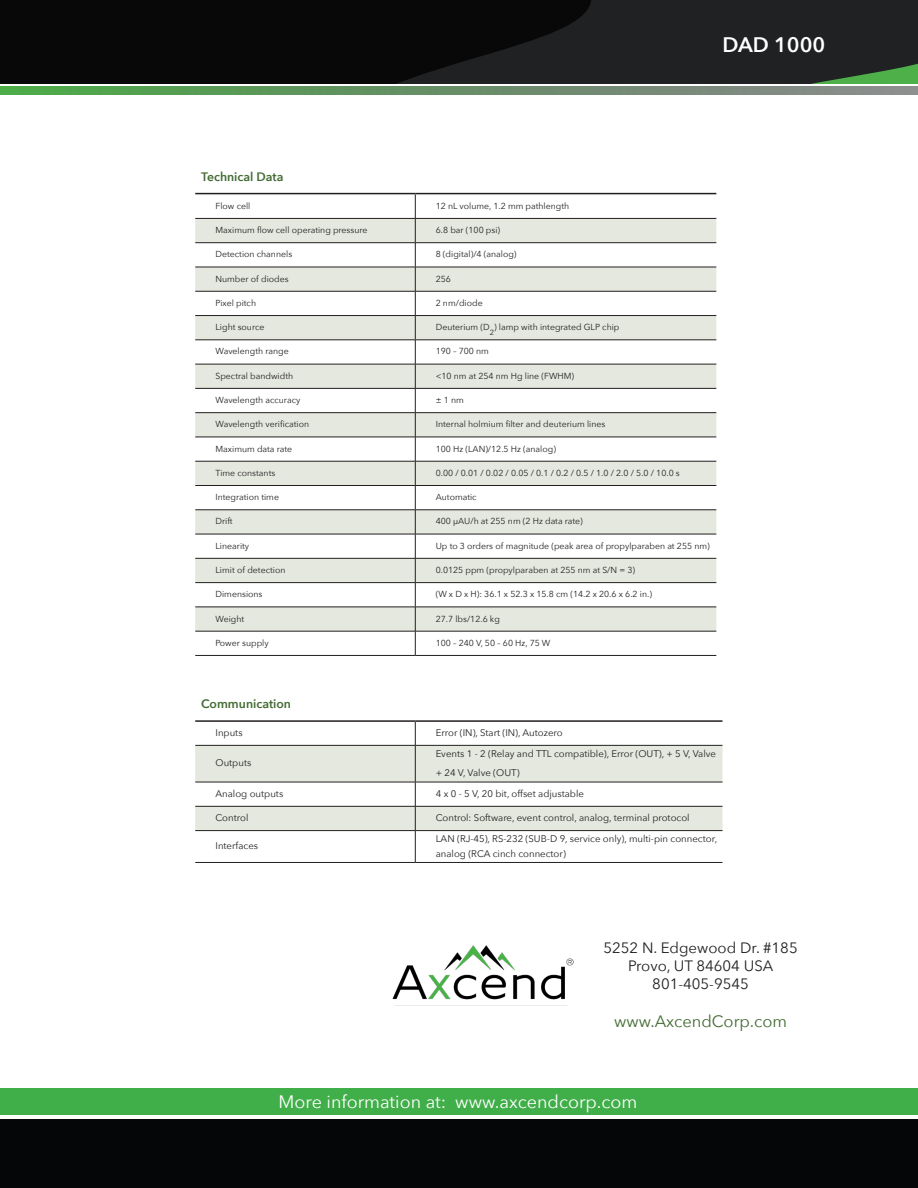
<style>
.page{position:relative;width:918px;height:1188px;background:#fff}
.page>*{position:absolute;margin:0;border:0;box-sizing:border-box;transform-origin:0 0}
.t1{font:600 21px "Avenir Next";color:#fff}
.t2{font:18px "Avenir Next";color:#fff}
.t3{font:16.5px "Avenir Next";color:#426a32}
.t4{font:15px "Avenir Next";color:#231f20}
.t5{font:600 12.3px "Avenir Next";color:#426b32}
.t6{font:9.6px/19.8px "Avenir Next";color:#231f20}
.t7{font:8.7px "Avenir Next";color:#231f20}
.t8{font:7.5px "Avenir Next";color:#231f20}
</style>
<div class="page">
<div style="left:0;top:1088px;width:918px;height:27px;background:#40ae49"></div>
<svg style="left:0;top:86px;width:918px;height:9px;background:#699369"></svg>
<div style="left:0;top:1119px;width:918px;height:69px;background:#050607"></div>
<svg style="left:195px;top:746px;width:528px;height:84px;fill:#e4e8de"></svg>
<hr style="left:195px;top:720px;width:220px;height:2px;background:#231f20">
<hr style="left:415px;top:720px;width:308px;height:2px;background:#231f20">
<svg style="left:415px;top:722px;width:1px;height:23px"></svg>
<hr style="left:195px;top:745px;width:220px;height:1px;background:#231f20">
<hr style="left:415px;top:745px;width:308px;height:1px;background:#231f20">
<hr style="left:415px;top:746px;width:1px;height:36px;background:#231f20">
<hr style="left:195px;top:782px;width:220px;height:1px;background:#231f20">
<hr style="left:415px;top:782px;width:308px;height:1px;background:#231f20">
<hr style="left:195px;top:806px;width:220px;height:1px;background:#231f20">
<hr style="left:415px;top:806px;width:308px;height:1px;background:#231f20">
<svg style="left:415px;top:782px;width:1px;height:48px"></svg>
<hr style="left:195px;top:830px;width:220px;height:1px;background:#231f20">
<hr style="left:195px;top:862px;width:220px;height:1px;background:#231f20">
<hr style="left:415px;top:830px;width:308px;height:1px;background:#231f20">
<hr style="left:415px;top:831px;width:1px;height:31px;background:#231f20">
<hr style="left:415px;top:862px;width:308px;height:1px;background:#231f20">
<img style="left:392px;top:946px;width:181px;height:54px">
<div style="left:591px;top:0;width:327px;height:83px;background:#1f2123"></div>
<svg style="left:186px;top:0;width:405px;height:83px;background:#0d0c0d"></svg>
<div style="left:0;top:0;width:186px;height:83px;background:#090809"></div>
<svg style="left:195px;top:219px;width:521px;height:412px;fill:#e4e8de"></svg>
<hr style="left:195px;top:193px;width:220px;height:1px;background:#231f20">
<hr style="left:415px;top:193px;width:301px;height:1px;background:#231f20">
<hr style="left:195px;top:218px;width:220px;height:1px;background:#231f20">
<hr style="left:415px;top:218px;width:301px;height:1px;background:#231f20">
<hr style="left:195px;top:242px;width:220px;height:1px;background:#231f20">
<hr style="left:415px;top:242px;width:301px;height:1px;background:#231f20">
<hr style="left:195px;top:267px;width:220px;height:1px;background:#231f20">
<hr style="left:415px;top:267px;width:301px;height:1px;background:#231f20">
<hr style="left:195px;top:291px;width:220px;height:1px;background:#231f20">
<hr style="left:415px;top:291px;width:301px;height:1px;background:#231f20">
<hr style="left:195px;top:315px;width:220px;height:1px;background:#231f20">
<hr style="left:415px;top:315px;width:301px;height:1px;background:#231f20">
<hr style="left:195px;top:340px;width:220px;height:1px;background:#231f20">
<hr style="left:415px;top:340px;width:301px;height:1px;background:#231f20">
<hr style="left:195px;top:364px;width:220px;height:1px;background:#231f20">
<hr style="left:415px;top:364px;width:301px;height:1px;background:#231f20">
<hr style="left:195px;top:388px;width:220px;height:1px;background:#231f20">
<hr style="left:415px;top:388px;width:301px;height:1px;background:#231f20">
<hr style="left:195px;top:412px;width:220px;height:1px;background:#231f20">
<hr style="left:415px;top:412px;width:301px;height:1px;background:#231f20">
<hr style="left:195px;top:437px;width:220px;height:1px;background:#231f20">
<hr style="left:415px;top:437px;width:301px;height:1px;background:#231f20">
<hr style="left:195px;top:461px;width:220px;height:1px;background:#231f20">
<hr style="left:415px;top:461px;width:301px;height:1px;background:#231f20">
<hr style="left:195px;top:485px;width:220px;height:1px;background:#231f20">
<hr style="left:415px;top:485px;width:301px;height:1px;background:#231f20">
<hr style="left:195px;top:510px;width:220px;height:1px;background:#231f20">
<hr style="left:415px;top:510px;width:301px;height:1px;background:#231f20">
<hr style="left:195px;top:534px;width:220px;height:1px;background:#231f20">
<hr style="left:415px;top:534px;width:301px;height:1px;background:#231f20">
<hr style="left:195px;top:558px;width:220px;height:1px;background:#231f20">
<hr style="left:415px;top:558px;width:301px;height:1px;background:#231f20">
<hr style="left:195px;top:582px;width:220px;height:1px;background:#231f20">
<hr style="left:415px;top:582px;width:301px;height:1px;background:#231f20">
<hr style="left:195px;top:607px;width:220px;height:1px;background:#231f20">
<hr style="left:415px;top:607px;width:301px;height:1px;background:#231f20">
<hr style="left:195px;top:631px;width:220px;height:1px;background:#231f20">
<hr style="left:415px;top:631px;width:301px;height:1px;background:#231f20">
<svg style="left:415px;top:194px;width:1px;height:461px"></svg>
<hr style="left:195px;top:655px;width:220px;height:1px;background:#231f20">
<hr style="left:415px;top:655px;width:301px;height:1px;background:#231f20">
<p class="t1" style="left:723px;top:27px;width:104px">DAD 1000</p>
<p class="t5" style="left:201px;top:166px;width:84px">Technical Data</p>
<p class="t7" style="left:216px;top:198px;width:36px">Flow cell</p>
<p class="t7" style="left:436px;top:198px;width:135px">12 nL volume, 1.2 mm pathlength</p>
<p class="t7" style="left:216px;top:223px;width:153px">Maximum flow cell operating pressure</p>
<p class="t7" style="left:436px;top:223px;width:66px">6.8 bar (100 psi)</p>
<p class="t7" style="left:216px;top:247px;width:78px">Detection channels</p>
<p class="t7" style="left:436px;top:247px;width:82px">8 (digital)/4 (analog)</p>
<p class="t7" style="left:216px;top:271px;width:75px">Number of diodes</p>
<p class="t7" style="left:436px;top:271px;width:17px">256</p>
<p class="t7" style="left:216px;top:296px;width:42px">Pixel pitch</p>
<p class="t7" style="left:436px;top:296px;width:48px">2 nm/diode</p>
<p class="t7" style="left:216px;top:320px;width:50px">Light source</p>
<p class="t7" style="left:436px;top:320px;width:56px">Deuterium (D</p>
<p class="t8" style="left:490px;top:326px;width:6px">2</p>
<p class="t7" style="left:494px;top:320px;width:127px">) lamp with integrated GLP chip</p>
<p class="t7" style="left:216px;top:344px;width:75px">Wavelength range</p>
<p class="t7" style="left:436px;top:344px;width:55px">190 – 700 nm</p>
<p class="t7" style="left:216px;top:368px;width:79px">Spectral bandwidth</p>
<p class="t7" style="left:436px;top:368px;width:140px">&lt;10 nm at 254 nm Hg line (FWHM)</p>
<p class="t7" style="left:216px;top:393px;width:86px">Wavelength accuracy</p>
<p class="t7" style="left:436px;top:393px;width:30px">± 1 nm</p>
<p class="t7" style="left:216px;top:417px;width:95px">Wavelength verification</p>
<p class="t7" style="left:436px;top:417px;width:171px">Internal holmium filter and deuterium lines</p>
<p class="t7" style="left:216px;top:441px;width:78px">Maximum data rate</p>
<p class="t7" style="left:436px;top:441px;width:122px">100 Hz (LAN)/12.5 Hz (analog)</p>
<p class="t7" style="left:216px;top:465px;width:61px">Time constants</p>
<p class="t7" style="left:436px;top:465px;width:246px">0.00 / 0.01 / 0.02 / 0.05 / 0.1 / 0.2 / 0.5 / 1.0 / 2.0 / 5.0 / 10.0 s</p>
<p class="t7" style="left:216px;top:490px;width:65px">Integration time</p>
<p class="t7" style="left:436px;top:490px;width:42px">Automatic</p>
<p class="t7" style="left:216px;top:514px;width:19px">Drift</p>
<p class="t7" style="left:436px;top:514px;width:149px">400 μAU/h at 255 nm (2 Hz data rate)</p>
<p class="t7" style="left:216px;top:538px;width:35px">Linearity</p>
<p class="t7" style="left:436px;top:538px;width:276px">Up to 3 orders of magnitude (peak area of propylparaben at 255 nm)</p>
<p class="t7" style="left:216px;top:563px;width:71px">Limit of detection</p>
<p class="t7" style="left:436px;top:563px;width:201px">0.0125 ppm (propylparaben at 255 nm at S/N = 3)</p>
<p class="t7" style="left:216px;top:587px;width:48px">Dimensions</p>
<p class="t7" style="left:436px;top:587px;width:218px">(W x D x H): 36.1 x 52.3 x 15.8 cm (14.2 x 20.6 x 6.2 in.)</p>
<p class="t7" style="left:216px;top:611px;width:30px">Weight</p>
<p class="t7" style="left:436px;top:611px;width:66px">27.7 lbs/12.6 kg</p>
<p class="t7" style="left:216px;top:635px;width:55px">Power supply</p>
<p class="t7" style="left:436px;top:635px;width:116px">100 – 240 V, 50 – 60 Hz, 75 W</p>
<p class="t5" style="left:201px;top:693px;width:91px">Communication</p>
<p class="t6" style="left:216px;top:723px;width:29px">Inputs</p>
<p class="t6" style="left:436px;top:723px;width:129px">Error (IN), Start (IN), Autozero</p>
<p class="t6" style="left:216px;top:753px;width:37px">Outputs</p>
<p class="t6" style="left:436px;top:743px;width:282px">Events 1 - 2 (Relay and TTL compatible), Error (OUT), + 5 V, Valve + 24 V, Valve (OUT)</p>
<p class="t6" style="left:216px;top:783px;width:69px">Analog outputs</p>
<p class="t6" style="left:436px;top:783px;width:150px">4 x 0 - 5 V, 20 bit, offset adjustable</p>
<p class="t6" style="left:216px;top:808px;width:34px">Control</p>
<p class="t6" style="left:436px;top:808px;width:255px">Control: Software, event control, analog, terminal protocol</p>
<p class="t6" style="left:216px;top:836px;width:44px">Interfaces</p>
<p class="t6" style="left:436px;top:828px;width:283px">LAN (RJ-45), RS-232 (SUB-D 9, service only), multi-pin connector,</p>
<p class="t6" style="left:436px;top:843px;width:132px">analog (RCA cinch connector)</p>
<p class="t4" style="left:604px;top:936px;width:196px">5252 N. Edgewood Dr. #185</p>
<p class="t4" style="left:628px;top:954px;width:147px">Provo, UT 84604 USA</p>
<p class="t4" style="left:652px;top:972px;width:98px">801-405-9545</p>
<p class="t3" style="left:614px;top:1008px;width:175px">www.AxcendCorp.com</p>
<p class="t2" style="left:279px;top:1086px;width:360px">More information at: www.axcendcorp.com</p>
</div>
